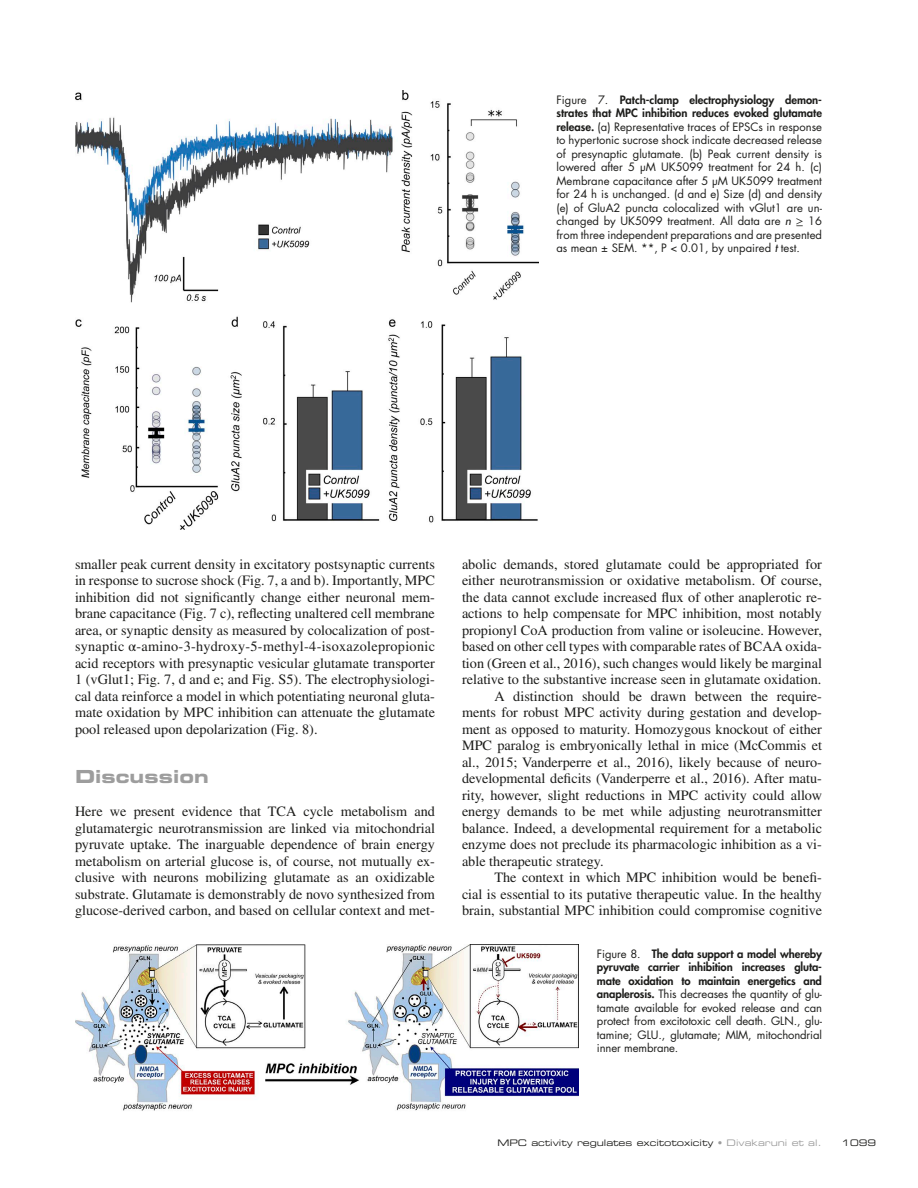
<style>
.page{position:relative;width:918px;height:1188px;background:#fff}
.page>*{position:absolute;margin:0;border:0;box-sizing:border-box;transform-origin:0 0}
.t1{font:18px "Eurostile LT Std Bold Ex 2";letter-spacing:.005em;color:#9d9d9d}
.t2{font:14.25px/16.5px "Times LT Std";color:#1d1d1b;text-align:justify}
.t3{font:11.25px/13.5px "Futura Std";letter-spacing:-.005em;color:#1d1d1b;text-align:justify}
.t4{font:9px "Eurostile LT Std Ex 2";color:#1d1d1b}
.s1{font-weight:800}
.s2{font-weight:500;font-style:italic}
.s3{font-family:"STIX General"}
.s4{color:#9d9d9d}
</style>
<div class="page">
<img style="left:75px;top:90px;width:463px;height:440px">
<img style="left:75px;top:944px;width:504px;height:167px">
<p class="t3" style="left:556px;top:93px;width:267px">Figure 7. <span class="s1">Patch-clamp electrophysiology demon&shy;strates that MPC inhibition reduces evoked glutamate release.</span> (a) Representative traces of EPSCs in response to hypertonic sucrose shock indicate decreased release of presynaptic glutamate. (b) Peak current density is lowered after 5 µM UK5099 treatment for 24 h. (c)<br>Membrane capacitance after 5 µM UK5099 treatment for 24 h is unchanged. (d and e) Size (d) and density (e) of GluA2 puncta colocalized with vGlut1 are un&shy;changed by UK5099 treatment. All data are <span class="s2">n</span> <span class="s3">≥</span> 16 from three independent preparations and are presented as mean ± SEM. **, P &lt; 0.01, by unpaired <span class="s2">t</span> test.</p>
<p class="t2" style="left:75px;top:555px;width:362px">smaller peak current density in excitatory postsynaptic currents in response to sucrose shock (Fig. 7, a and b). Importantly, MPC inhibition did not significantly change either neuronal mem&shy;brane capacitance (Fig. 7 c), reflecting unaltered cell membrane area, or synaptic density as measured by colocalization of post&shy;synaptic <span class="s3">α</span>-amino-3-hydroxy-5-methyl-4-isoxazolepropionic acid receptors with presynaptic vesicular glutamate transporter 1 (vGlut1; Fig. 7, d and e; and Fig. S5). The electrophysiologi&shy;cal data reinforce a model in which potentiating neuronal gluta&shy;mate oxidation by MPC inhibition can attenuate the glutamate pool released upon depolarization (Fig. 8).</p>
<p class="t1" style="left:75px;top:764px;width:135px">Discussion</p>
<p class="t2" style="left:75px;top:803px;width:362px">Here we present evidence that TCA cycle metabolism and glutamatergic neurotransmission are linked via mitochondrial pyruvate uptake. The inarguable dependence of brain energy metabolism on arterial glucose is, of course, not mutually ex&shy;clusive with neurons mobilizing glutamate as an oxidizable substrate. Glutamate is demonstrably de novo synthesized from glucose-derived carbon, and based on cellular context and met-</p>
<p class="t2" style="left:462px;top:555px;width:362px">abolic demands, stored glutamate could be appropriated for</p>
<p class="t2" style="left:462px;top:572px;width:361px">either neurotransmission or oxidative metabolism. Of course,</p>
<p class="t2" style="left:462px;top:588px;width:362px">the data cannot exclude increased flux of other anaplerotic re-</p>
<p class="t2" style="left:462px;top:605px;width:362px">actions to help compensate for MPC inhibition, most notably</p>
<p class="t2" style="left:462px;top:621px;width:361px">propionyl CoA production from valine or isoleucine. However,</p>
<p class="t2" style="left:462px;top:638px;width:362px">based on other cell types with comparable rates of BCAA oxida-</p>
<p class="t2" style="left:462px;top:654px;width:361px">tion (Green et al., 2016), such changes would likely be marginal</p>
<p class="t2" style="left:462px;top:671px;width:361px">relative to the substantive increase seen in glutamate oxidation.</p>
<p class="t2" style="left:494px;top:687px;width:329px">A distinction should be drawn between the require-</p>
<p class="t2" style="left:462px;top:704px;width:361px">ments for robust MPC activity during gestation and develop-</p>
<p class="t2" style="left:462px;top:720px;width:362px">ment as opposed to maturity. Homozygous knockout of either</p>
<p class="t2" style="left:462px;top:737px;width:361px">MPC paralog is embryonically lethal in mice (McCommis et</p>
<p class="t2" style="left:462px;top:753px;width:362px">al., 2015; Vanderperre et al., 2016), likely because of neuro-</p>
<p class="t2" style="left:462px;top:770px;width:362px">developmental deficits (Vanderperre et al., 2016). After matu-</p>
<p class="t2" style="left:462px;top:786px;width:362px">rity, however, slight reductions in MPC activity could allow</p>
<p class="t2" style="left:462px;top:803px;width:361px">energy demands to be met while adjusting neurotransmitter</p>
<p class="t2" style="left:462px;top:819px;width:361px">balance. Indeed, a developmental requirement for a metabolic</p>
<p class="t2" style="left:462px;top:836px;width:361px">enzyme does not preclude its pharmacologic inhibition as a vi-</p>
<p class="t2" style="left:462px;top:852px;width:143px">able therapeutic strategy.</p>
<p class="t2" style="left:494px;top:869px;width:329px">The context in which MPC inhibition would be benefi-</p>
<p class="t2" style="left:462px;top:885px;width:362px">cial is essential to its putative therapeutic value. In the healthy</p>
<p class="t2" style="left:462px;top:902px;width:361px">brain, substantial MPC inhibition could compromise cognitive</p>
<p class="t3" style="left:597px;top:947px;width:227px">Figure 8. <span class="s1">The data support a model whereby pyruvate carrier inhibition increases gluta&shy;mate oxidation to maintain energetics and anaplerosis.</span> This decreases the quantity of glu&shy;tamate available for evoked release and can protect from excitotoxic cell death. GLN., glu&shy;tamine; GLU., glutamate; MIM, mitochondrial inner membrane.</p>
<p class="t4" style="left:497px;top:1136px;width:326px">M PC activity regulates excitotoxicity <span class="s4">• Divakaruni et al.</span></p>
<p class="t4" style="left:841px;top:1136px;width:36px">1099</p>
</div>
